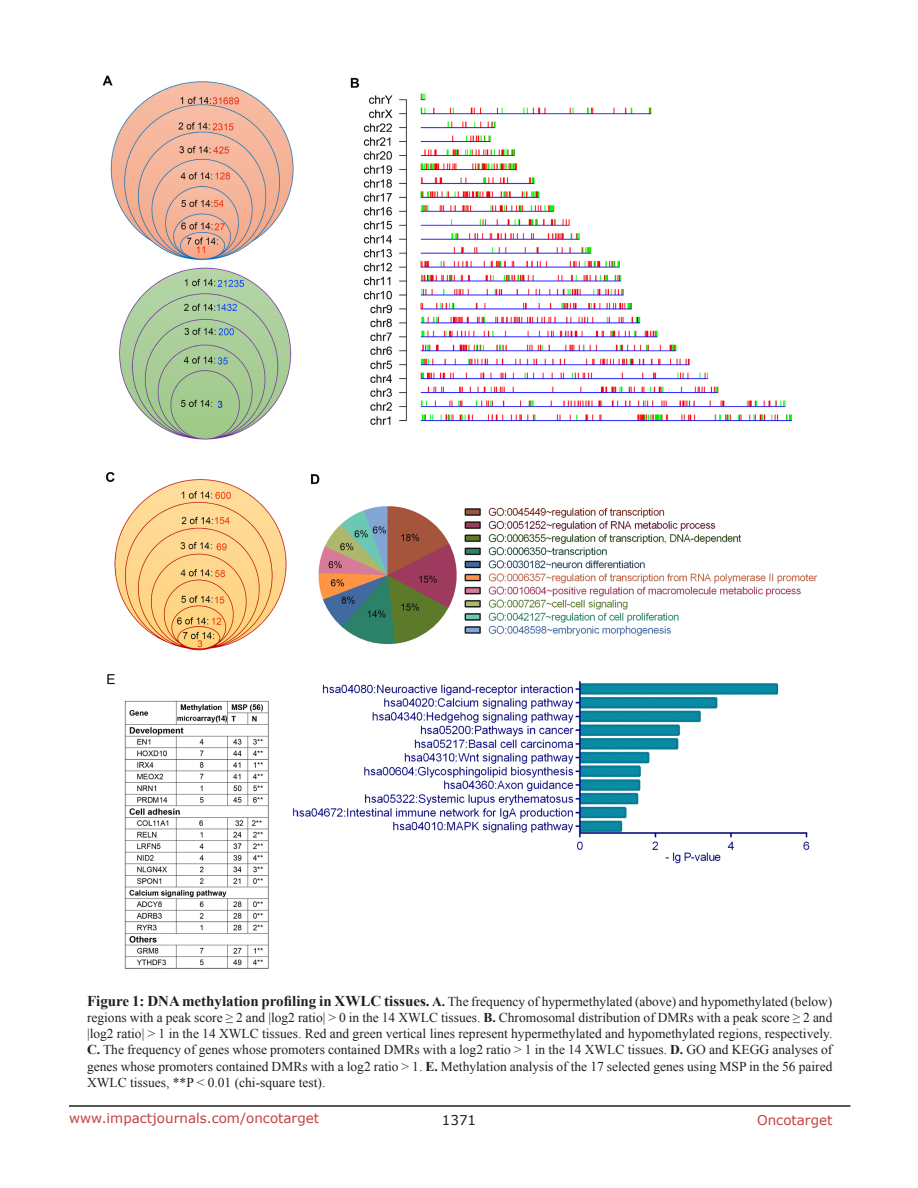
<style>
.page{position:relative;width:918px;height:1188px;background:#fff}
.page>*{position:absolute;margin:0;border:0;box-sizing:border-box;transform-origin:0 0}
.figuretext{font:13.5px/16.2px "Times New Roman";color:#231f20;text-align:justify}
.t1{font:13.5px "Verdana";color:#c24141}
.t2{font:13.5px "Verdana";color:#231f20}
.s1{font-weight:700;font-size:15px}
.s2{font-weight:700}
</style>
<div class="page">
<hr style="left:69px;top:1105px;width:781px;height:2px;background:#231f20">
<img style="left:102px;top:75px;width:715px;height:893px">
<p class="figuretext" style="left:87px;top:993px;width:747px"><span class="s1">Figure 1: DNA methylation profiling in XWLC tissues.</span> <span class="s2">A.</span> The frequency of hypermethylated (above) and hypomethylated (below) regions with a peak score ≥ 2 and |log2 ratio| &gt; 0 in the 14 XWLC tissues. <span class="s2">B.</span> Chromosomal distribution of DMRs with a peak score ≥ 2 and |log2 ratio| &gt; 1 in the 14 XWLC tissues. Red and green vertical lines represent hypermethylated and hypomethylated regions, respectively.<br><span class="s2">C.</span> The frequency of genes whose promoters contained DMRs with a log2 ratio &gt; 1 in the 14 XWLC tissues. <span class="s2">D.</span> GO and KEGG analyses of genes whose promoters contained DMRs with a log2 ratio &gt; 1. <span class="s2">E.</span> Methylation analysis of the 17 selected genes using MSP in the 56 paired XWLC tissues, **P &lt; 0.01 (chi-square test).</p>
<p class="t1" style="left:69px;top:1109px;width:252px">www.impactjournals.com/oncotarget</p>
<p class="t2" style="left:442px;top:1111px;width:36px">1371</p>
<p class="t1" style="left:757px;top:1111px;width:77px">Oncotarget</p>
</div>
